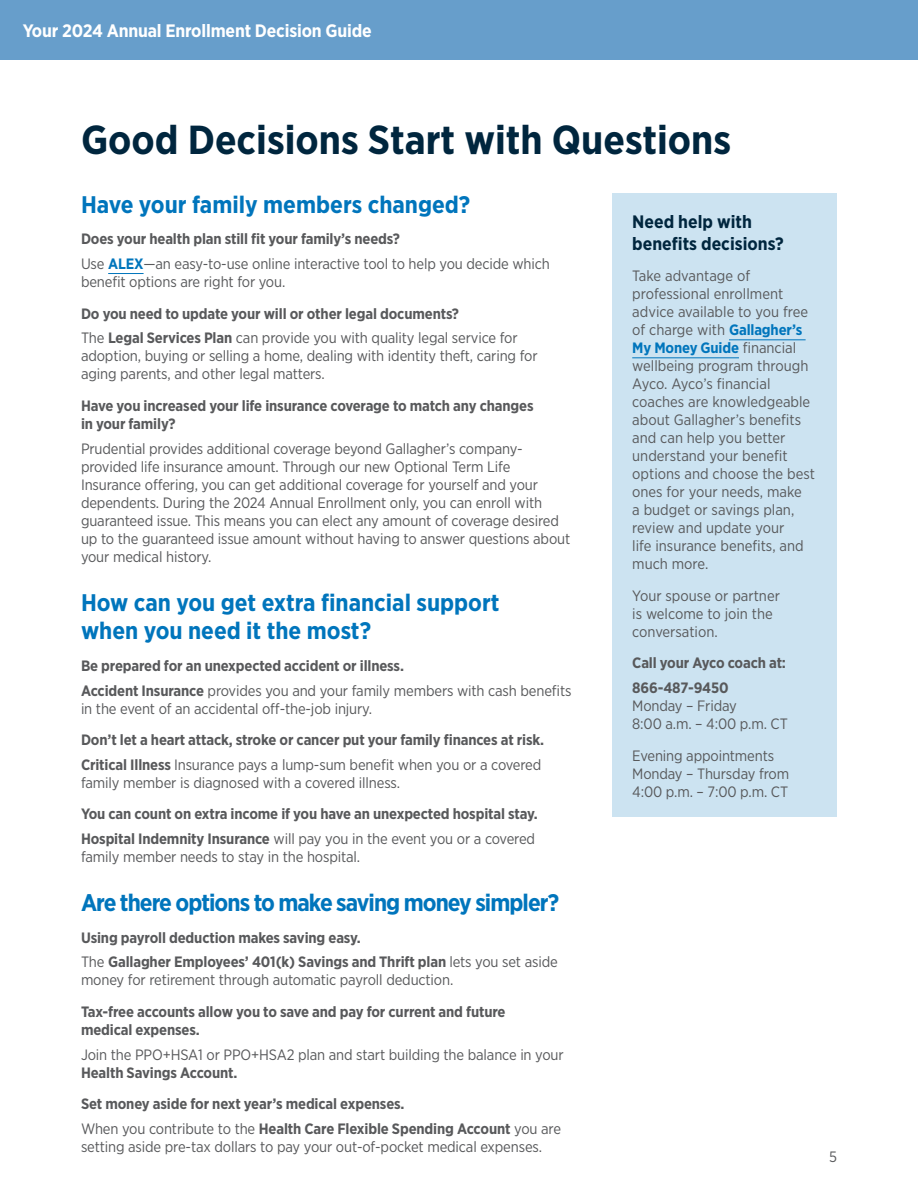
<style>
.page{position:relative;width:918px;height:1188px;background:#fff}
.page>*{position:absolute;margin:0;border:0;box-sizing:border-box;transform-origin:0 0}
.t1{font:700 40.5px "Gotham Narrow";color:#00263e}
.t2{font:700 24px/28.8px "Gotham Narrow";color:#0075bc}
.t3{font:700 24px "Gotham Narrow";letter-spacing:-.04em;color:#0075bc}
.t4{font:700 18px "Gotham Narrow";letter-spacing:-.01em;color:#fff}
.t5{font:700 18px/21.6px "Gotham Narrow";color:#00263e}
.t6{font:15px/18px "Gotham Narrow";letter-spacing:-.01em;color:#58595b}
.t7{font:700 15px/24.8px "Gotham Narrow";letter-spacing:-.01em;color:#58595b}
.s1{font-weight:700}
.s2{font-weight:700;color:#0075bc}
.s3{font-weight:400}
</style>
<div class="page">
<hr style="left:108px;top:273px;width:36px;height:1px;background:#0075bc">
<div style="left:612px;top:194px;width:225px;height:623px;background:#cce3f1"></div>
<hr style="left:729px;top:339px;width:77px;height:1px;background:#0075bc">
<hr style="left:632px;top:357px;width:107px;height:1px;background:#0075bc">
<div style="left:0;top:0;width:918px;height:60px;background:#679ecb"></div>
<p class="t4" style="left:23px;top:20px;width:351px">Your 2024 Annual Enrollment Decision Guide</p>
<h1 class="t1" style="left:81px;top:114px;width:652px">Good Decisions Start with Questions</h1>
<h2 class="t2" style="left:81px;top:190px;width:391px">Have your family members changed?</h2>
<p class="t6" style="left:81px;top:226px;width:470px;line-height:24.8px"><span class="s1">Does your health plan still fit your family’s needs?<br></span>Use <span class="s2">ALEX</span>—an easy-to-use online interactive tool to help you decide which</p>
<p class="t6" style="left:81px;top:272px;width:206px">benefit options are right for you.</p>
<p class="t7" style="left:81px;top:301px;width:438px">Do you need to update your will or other legal documents?<br><span class="s3">The</span> Legal Services Plan <span class="s3">can provide you with quality legal service for</span></p>
<p class="t6" style="left:81px;top:347px;width:458px">adoption, buying or selling a home, dealing with identity theft, caring for aging parents, and other legal matters.</p>
<p class="t7" style="left:81px;top:396px;width:454px;line-height:18px">Have you increased your life insurance coverage to match any changes in your family?</p>
<p class="t6" style="left:81px;top:439px;width:491px">Prudential provides additional coverage beyond Gallagher’s company&shy;provided life insurance amount. Through our new Optional Term Life Insurance offering, you can get additional coverage for yourself and your dependents. During the 2024 Annual Enrollment only, you can enroll with guaranteed issue. This means you can elect any amount of coverage desired up to the guaranteed issue amount without having to answer questions about your medical history.</p>
<h2 class="t2" style="left:81px;top:588px;width:420px">How can you get extra financial support when you need it the most?</h2>
<p class="t7" style="left:81px;top:653px;width:492px">Be prepared for an unexpected accident or illness.<br>Accident Insurance <span class="s3">provides you and your family members with cash benefits</span></p>
<p class="t6" style="left:81px;top:699px;width:293px">in the event of an accidental off-the-job injury.</p>
<p class="t7" style="left:81px;top:727px;width:465px">Don’t let a heart attack, stroke or cancer put your family finances at risk.<br>Critical Illness <span class="s3">Insurance pays a lump-sum benefit when you or a covered</span></p>
<p class="t6" style="left:81px;top:773px;width:321px">family member is diagnosed with a covered illness.</p>
<p class="t7" style="left:81px;top:802px;width:458px">You can count on extra income if you have an unexpected hospital stay.<br>Hospital Indemnity Insurance <span class="s3">will pay you in the event you or a covered</span></p>
<p class="t6" style="left:81px;top:848px;width:281px">family member needs to stay in the hospital.</p>
<h2 class="t3" style="left:81px;top:887px;width:480px">Are there options to make saving money simpler?</h2>
<p class="t7" style="left:81px;top:925px;width:478px">Using payroll deduction makes saving easy.<br><span class="s3">The</span> Gallagher Employees’ 401(k) Savings and Thrift plan <span class="s3">lets you set aside</span></p>
<p class="t6" style="left:81px;top:971px;width:374px">money for retirement through automatic payroll deduction.</p>
<p class="t7" style="left:81px;top:1003px;width:426px;line-height:18px">Tax-free accounts allow you to save and pay for current and future medical expenses.</p>
<p class="t6" style="left:81px;top:1045px;width:484px">Join the PPO+HSA1 or PPO+HSA2 plan and start building the balance in your</p>
<p class="t7" style="left:81px;top:1057px;width:325px;line-height:31.5px">Health Savings Account.<br>Set money aside for next year’s medical expenses.</p>
<p class="t6" style="left:81px;top:1119px;width:482px">When you contribute to the <span class="s1">Health Care Flexible Spending Account</span> you are setting aside pre-tax dollars to pay your out-of-pocket medical expenses.</p>
<p class="t5" style="left:632px;top:211px;width:153px">Need help with benefits decisions?</p>
<p class="t6" style="left:632px;top:267px;width:184px">Take advantage of professional enrollment advice available to you free of charge with <span class="s2">Gallagher’s<br>My Money Guide</span> financial wellbeing program through<br>Ayco. Ayco’s financial coaches are knowledgeable about Gallagher’s benefits and can help you better understand your benefit options and choose the best ones for your needs, make<br>a budget or savings plan, review and update your<br>life insurance benefits, and much more.</p>
<p class="t6" style="left:632px;top:586px;width:149px">Your spouse or partner is welcome to join the conversation.</p>
<p class="t7" style="left:632px;top:651px;width:155px">Call your Ayco coach at:<br>866-487-9450</p>
<p class="t6" style="left:632px;top:697px;width:157px">Monday – Friday<br>8:00 a.m. – 4:00 p.m. CT</p>
<p class="t6" style="left:632px;top:746px;width:158px">Evening appointments<br>Monday – Thursday from<br>4:00 p.m. – 7:00 p.m. CT</p>
<p class="t6" style="left:829px;top:1148px;width:9px">5</p>
</div>
